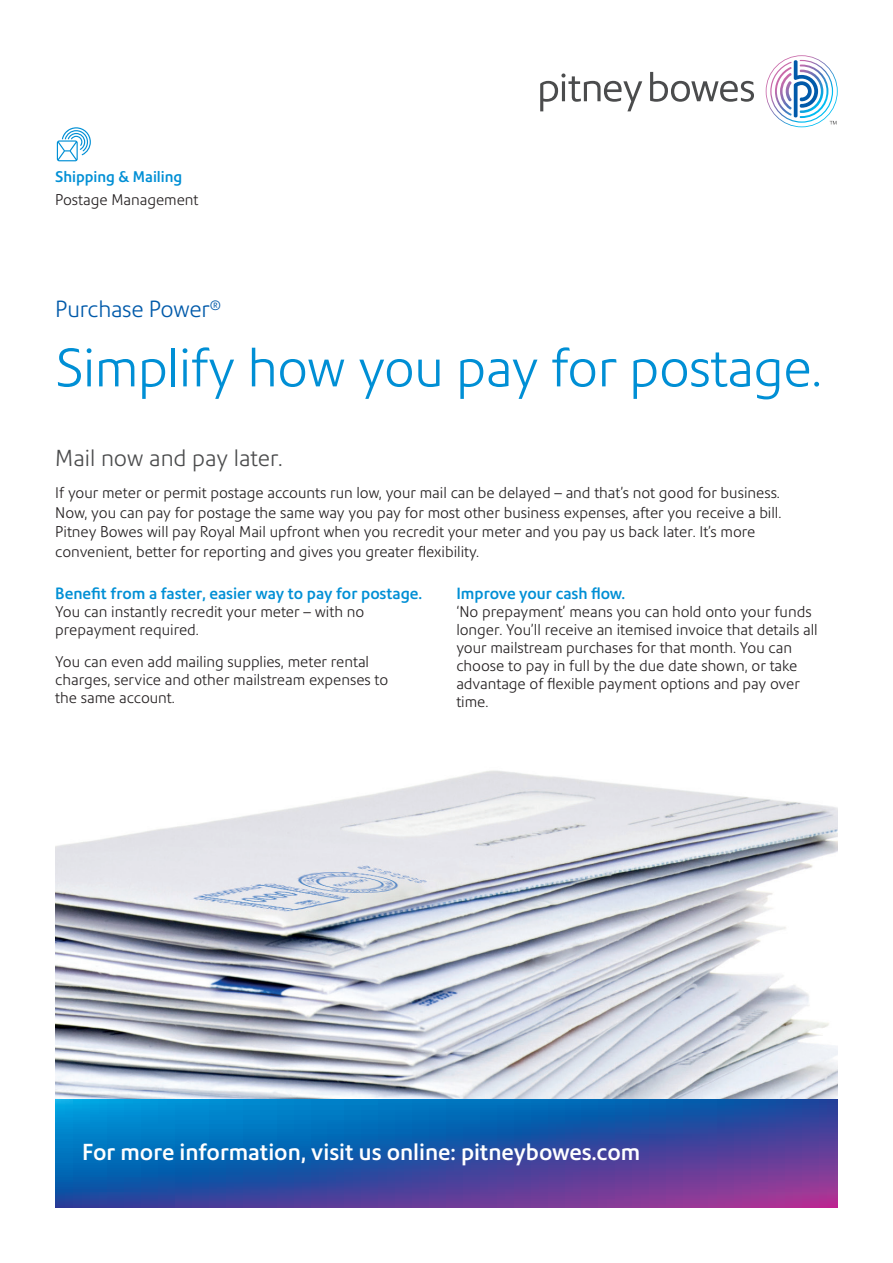
<style>
.page{position:relative;width:893px;height:1263px;background:#fff}
.page>*{position:absolute;margin:0;border:0;box-sizing:border-box;transform-origin:0 0}
.Medium_title_50_54{font:300 52.5px "Precision Sans";letter-spacing:-.01em;color:#008fd5}
.Call_to_action_15_20{font:500 22.5px "Precision Sans";color:#fff}
.Subtitle_15_20{font:300 22.5px "Precision Sans";color:#4b4c4d}
.Product_name_15_20_M{font:300 22.5px "Precision Sans";letter-spacing:-.01em;color:#015aaa}
.Body_head_10_5_13{font:500 15.75px "Precision Sans";color:#008fd5}
.Body_10_13{font:300 15px/18px "Precision Sans";color:#231f20}
.Sub_category_10_15{font:300 15px "Precision Sans";color:#231f20}
.Category_10_15{font:500 15px "Precision Sans";color:#008fd5}
</style>
<div class="page">
<img style="left:55px;top:770px;width:783px;height:330px">
<svg style="left:55px;top:1100px;width:783px;height:108px;background:#2c55a8"></svg>
<svg style="left:57px;top:127px;width:34px;height:34px"></svg>
<svg style="left:540px;top:55px;width:298px;height:72px"></svg>
<p class="Category_10_15" style="left:55px;top:168px;width:129px">Shipping &amp; Mailing</p>
<p class="Sub_category_10_15" style="left:55px;top:190px;width:145px">Postage Management</p>
<p class="Product_name_15_20_M" style="left:55px;top:296px;width:167px">Purchase Power<sup>®</sup></p>
<p class="Medium_title_50_54" style="left:55px;top:336px;width:768px">Simplify how you pay for postage.</p>
<p class="Subtitle_15_20" style="left:55px;top:444px;width:229px">Mail now and pay later.</p>
<p class="Body_10_13" style="left:55px;top:483px;width:728px;line-height:19.5px">If your meter or permit postage accounts run low, your mail can be delayed – and that’s not good for business.<br>Now, you can pay for postage the same way you pay for most other business expenses, after you receive a bill.<br>Pitney Bowes will pay Royal Mail upfront when you recredit your meter and you pay us back later. It’s more convenient, better for reporting and gives you greater flexibility.</p>
<p class="Body_head_10_5_13" style="left:55px;top:584px;width:369px">Benefit from a faster, easier way to pay for postage.</p>
<p class="Body_10_13" style="left:55px;top:603px;width:311px">You can instantly recredit your meter – with no prepayment required.</p>
<p class="Body_10_13" style="left:55px;top:652px;width:335px">You can even add mailing supplies, meter rental charges, service and other mailstream expenses to the same account.</p>
<p class="Body_head_10_5_13" style="left:456px;top:584px;width:170px">Improve your cash flow.</p>
<p class="Body_10_13" style="left:456px;top:603px;width:363px">‘No prepayment’ means you can hold onto your funds longer. You’ll receive an itemised invoice that details all your mailstream purchases for that month. You can choose to pay in full by the due date shown, or take advantage of flexible payment options and pay over time.</p>
<p class="Call_to_action_15_20" style="left:82px;top:1138px;width:559px">For more information, visit us online: pitneybowes.com</p>
</div>
